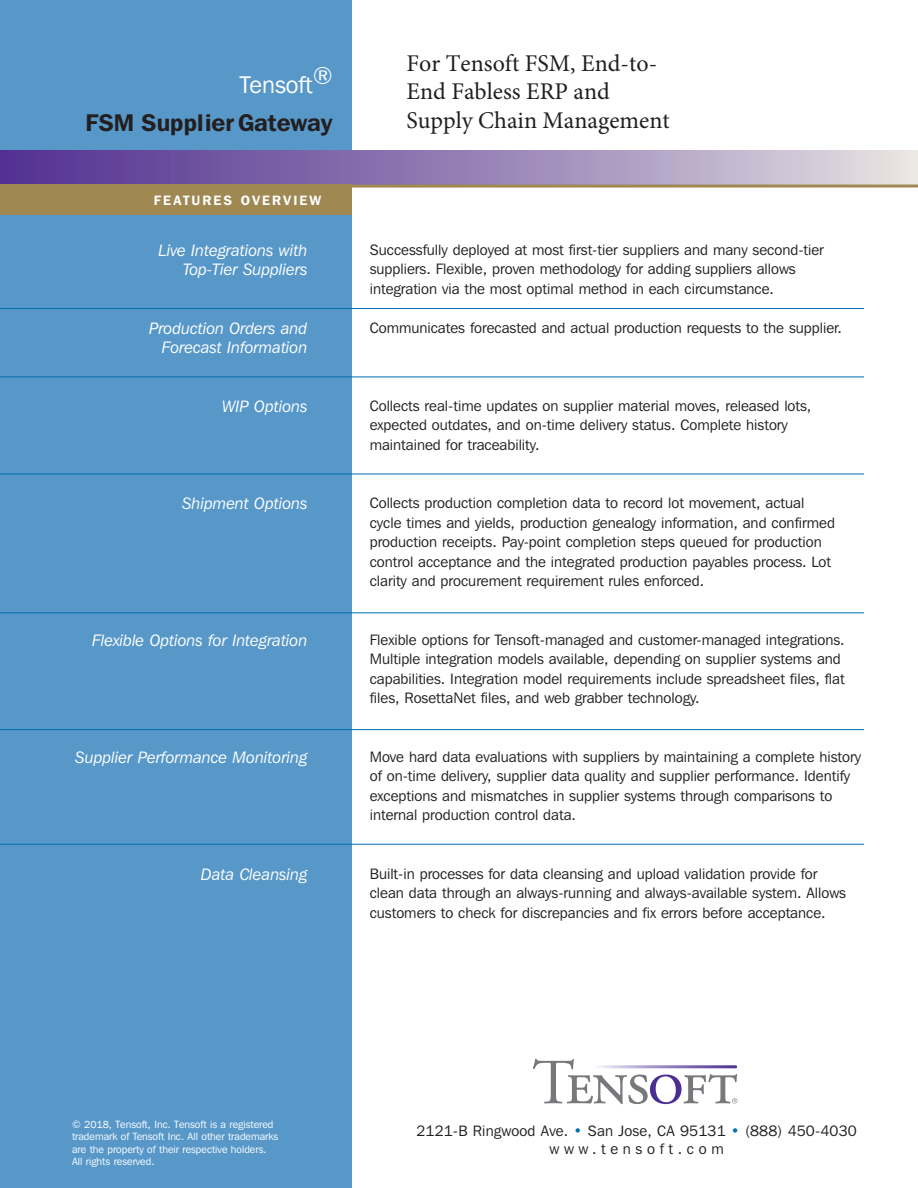
<style>
.page{position:relative;width:918px;height:1188px;background:#fff}
.page>*{position:absolute;margin:0;border:0;box-sizing:border-box;transform-origin:0 0}
.t1{font:24px/28.8px "Minion Pro";color:#231f20}
.t2{font:600 24px "Franklin Gothic IT Cby BT";color:#231f20}
.t3{font:24px "Franklin Gothic IT Cby BT";color:#fff}
.t4{font:italic 16.5px/19.5px "Franklin Gothic IT Cby BT";color:#fff;text-align:right}
.t5{font:15px/19.5px "Franklin Gothic IT Cby BT";color:#231f20}
.t6{font:600 13.5px "Franklin Gothic IT Cby BT";letter-spacing:.15em;color:#fff}
.t7{font:10.5px/12.3px "Franklin Gothic IT Cby BT";color:#fff}
.s1{font-family:"Franklin Gothic"}
.s2{color:#006faf}
</style>
<div class="page">
<div style="left:0;top:0;width:352px;height:1188px;background:#5798c9"></div>
<hr style="left:0;top:308px;width:864px;height:1px;background:#006faf">
<hr style="left:0;top:844px;width:864px;height:1px;background:#006faf">
<hr style="left:0;top:377px;width:864px;height:1px;background:#006faf">
<svg style="left:533px;top:1059px;width:204px;height:45px"></svg>
<div style="left:0;top:151px;width:918px;height:34px;background:linear-gradient(to right,#4c2a8e,#e2dde0)"></div>
<div style="left:0;top:184px;width:352px;height:31px;background:#9f8852"></div>
<hr style="left:348px;top:185px;width:570px;height:3px;background:#9f8852">
<hr style="left:0;top:613px;width:864px;height:1px;background:#006faf">
<hr style="left:0;top:729px;width:864px;height:1px;background:#006faf">
<hr style="left:0;top:474px;width:864px;height:1px;background:#006faf">
<h1 class="t3" style="left:240px;top:76px;width:94px">Tensoft®</h1>
<h1 class="t2" style="left:85px;top:114px;width:249px">FSM Supplier Gateway</h1>
<p class="t6" style="left:154px;top:195px;width:169px">FEATURES OVERVIEW</p>
<p class="t4" style="left:159px;top:242px;width:150px">Live Integrations with<br>Top-Tier Suppliers</p>
<p class="t4" style="left:149px;top:320px;width:160px">Production Orders and<br>Forecast Information</p>
<p class="t4" style="left:222px;top:398px;width:87px">WIP Options</p>
<p class="t4" style="left:182px;top:495px;width:127px">Shipment Options</p>
<p class="t4" style="left:92px;top:632px;width:217px">Flexible Options for Integration</p>
<p class="t4" style="left:75px;top:749px;width:234px">Supplier Performance Monitoring</p>
<p class="t4" style="left:201px;top:866px;width:108px">Data Cleansing</p>
<h1 class="t1" style="left:406px;top:49px;width:265px">For Tensoft FSM, End-to-<br>End Fabless ERP and<br>Supply Chain Management</h1>
<p class="t5" style="left:370px;top:241px;width:456px">Successfully deployed at most first-tier suppliers and many second-tier suppliers. Flexible, proven methodology for adding suppliers allows integration via the most optimal method in each circumstance.</p>
<p class="t5" style="left:370px;top:319px;width:474px">Communicates forecasted and actual production requests to the supplier.</p>
<p class="t5" style="left:370px;top:397px;width:443px">Collects real-time updates on supplier material moves, released lots, expected outdates, and on-time delivery status. Complete history maintained for traceability.</p>
<p class="t5" style="left:370px;top:495px;width:467px">Collects production completion data to record lot movement, actual cycle times and yields, production genealogy information, and confirmed production receipts. Pay-point completion steps queued for production control acceptance and the integrated production payables process. Lot clarity and procurement requirement rules enforced.</p>
<p class="t5" style="left:370px;top:631px;width:477px">Flexible options for Tensoft-managed and customer-managed integrations.<br>Multiple integration models available, depending on supplier systems and capabilities. Integration model requirements include spreadsheet files, flat files, RosettaNet files, and web grabber technology.</p>
<p class="t5" style="left:370px;top:748px;width:493px">Move hard data evaluations with suppliers by maintaining a complete history of on-time delivery, supplier data quality and supplier performance. Identify exceptions and mismatches in supplier systems through comparisons to internal production control data.</p>
<p class="t5" style="left:370px;top:865px;width:478px">Built-in processes for data cleansing and upload validation provide for clean data through an always-running and always-available system. Allows customers to check for discrepancies and fix errors before acceptance.</p>
<p class="t7" style="left:72px;top:1119px;width:208px">© <span class="s1">2018</span>, Tensoft, Inc. Tensoft is a registered trademark of Tensoft Inc. All other trademarks are the property of their respective holders.<br>All rights reserved.</p>
<p class="t5" style="left:416px;top:1123px;width:442px;line-height:18px;text-align:center">2121-B Ringwood Ave. <span class="s2">•</span> San Jose, CA 95131 <span class="s2">•</span> (888) 450-4030 www.tensoft.com</p>
</div>
